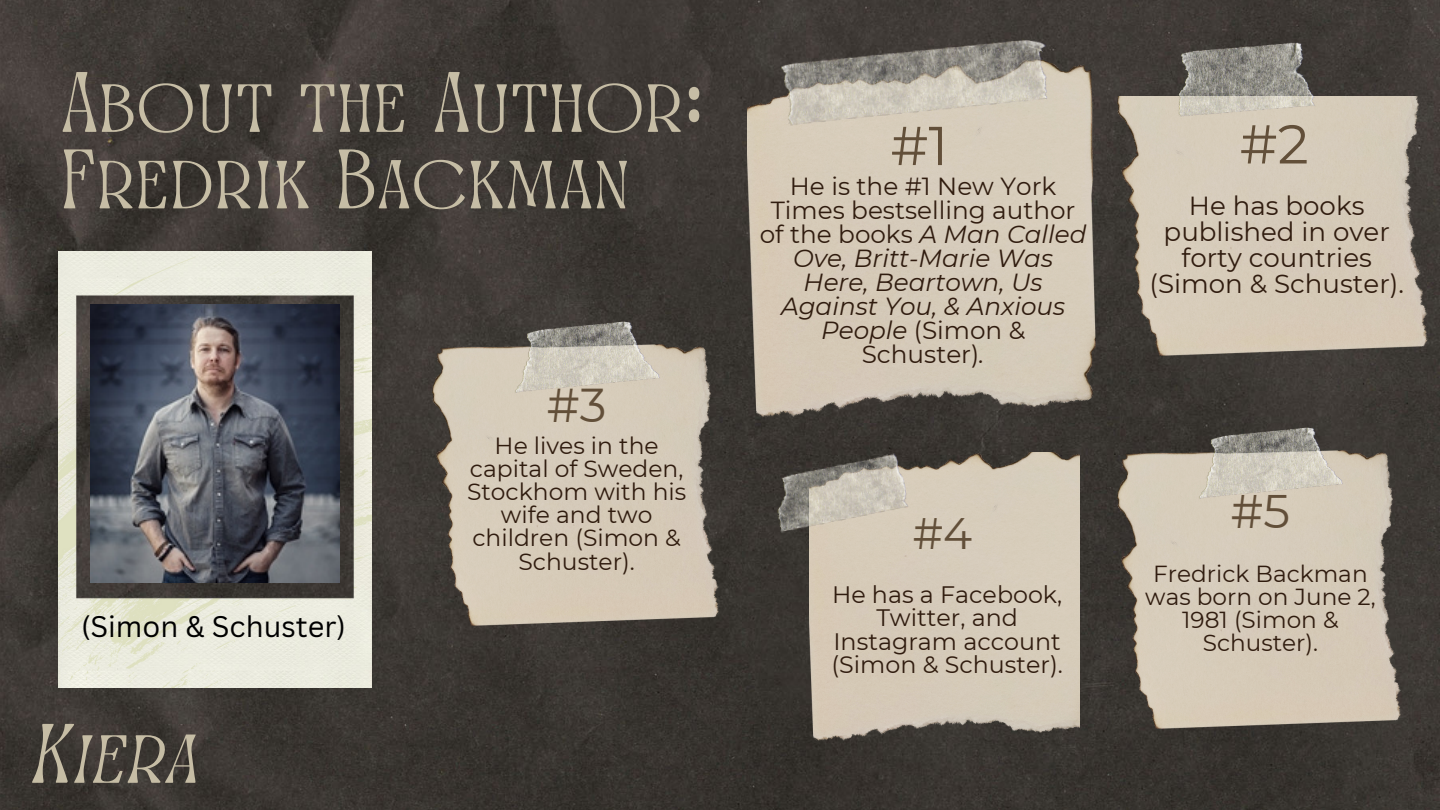
<style>
.page{position:relative;width:1440px;height:810px;background:#fff}
.page>*{position:absolute;margin:0;border:0;box-sizing:border-box;transform-origin:0 0}
.t1{font:83.6px/76.5px "Awesome Lathusca";color:#c6bda5;text-align:right}
.t2{font:54.6px "Montserrat";color:#624f39}
.t3{font:47.4px "Montserrat";color:#624f39}
.t4{font:47px "Montserrat";color:#624f39}
.t5{font:44px "Montserrat";color:#624f39}
.t6{font:29px "Canva Sans";color:#000}
.t7{font:26.1px/25.9px "Montserrat";color:#301c0f;text-align:center}
.t8{font:italic 24.7px/24px "Montserrat";color:#301c0f;text-align:center}
.t9{font:23.8px/23.6px "Montserrat";color:#301c0f;text-align:center}
.t10{font:23.4px/23.2px "Montserrat";color:#301c0f;text-align:center}
.t11{font:23.2px/23px "Montserrat";color:#301c0f;text-align:center}
.s1{font-style:normal}
</style>
<div class="page">
<img style="left:0;top:0;width:1440px;height:810px">
<img style="left:747px;top:59px;width:349px;height:361px">
<img style="left:778px;top:37px;width:273px;height:91px">
<img style="left:1117px;top:96px;width:314px;height:260px">
<img style="left:1172px;top:39px;width:149px;height:82px">
<img style="left:1117px;top:451px;width:287px;height:278px">
<img style="left:1195px;top:420px;width:154px;height:85px">
<img style="left:810px;top:452px;width:270px;height:292px">
<img style="left:771px;top:452px;width:142px;height:81px">
<img style="left:432px;top:344px;width:289px;height:281px">
<img style="left:510px;top:313px;width:157px;height:86px">
<img style="left:59px;top:252px;width:313px;height:435px">
<img style="left:91px;top:305px;width:248px;height:278px">
<svg style="left:63px;top:71px;width:33px;height:61px"></svg>
<div style="left:102px;top:84px;width:32px;height:48px;background:#3f3a36"></div>
<svg style="left:340px;top:84px;width:30px;height:48px"></svg>
<svg style="left:376px;top:84px;width:28px;height:48px"></svg>
<div style="left:435px;top:71px;width:34px;height:61px;background:#403b37"></div>
<svg style="left:552px;top:84px;width:30px;height:48px"></svg>
<div style="left:648px;top:84px;width:33px;height:48px;background:#403b37"></div>
<svg style="left:689px;top:86px;width:10px;height:36px"></svg>
<svg style="left:64px;top:149px;width:30px;height:59px"></svg>
<svg style="left:100px;top:160px;width:66px;height:48px"></svg>
<svg style="left:173px;top:160px;width:38px;height:48px"></svg>
<svg style="left:218px;top:160px;width:33px;height:48px"></svg>
<svg style="left:258px;top:160px;width:10px;height:48px"></svg>
<svg style="left:277px;top:160px;width:32px;height:48px"></svg>
<svg style="left:339px;top:149px;width:126px;height:60px"></svg>
<svg style="left:471px;top:159px;width:120px;height:49px"></svg>
<svg style="left:32px;top:723px;width:164px;height:60px"></svg>
<h1 class="t1" style="left:136px;top:68px;width:202px">□◆▼ ▼</h1>
<h1 class="t1" style="left:471px;top:68px;width:175px">◆▼ □ ■</h1>
<p class="t6" style="left:81px;top:606px;width:266px">(Simon &amp; Schuster)</p>
<h3 class="t3" style="left:547px;top:376px;width:61px">#3</h3>
<p class="t10" style="left:467px;top:434px;width:221px">He lives in the capital of Sweden,<br>Stockhom with his wife and two children (Simon &amp;<br>Schuster).</p>
<h2 class="t2" style="left:891px;top:112px;width:59px">#1</h2>
<p class="t8" style="left:760px;top:174px;width:328px"><span class="s1">He is the #1 New York<br>Times bestselling author of the books</span> A Man Called<br>Ove, Britt-Marie Was<br>Here, Beartown, Us<br>Against You, &amp; Anxious<br>People <span class="s1">(Simon &amp;<br>Schuster)</span>.</p>
<h3 class="t5" style="left:913px;top:506px;width:61px">#4</h3>
<p class="t9" style="left:831px;top:582px;width:233px">He has a Facebook,<br>Twitter, and<br>Instagram account (Simon &amp; Schuster).</p>
<h2 class="t2" style="left:1240px;top:111px;width:71px">#2</h2>
<p class="t7" style="left:1150px;top:193px;width:256px">He has books published in over forty countries (Simon &amp; Schuster).</p>
<h3 class="t4" style="left:1231px;top:482px;width:61px">#5</h3>
<p class="t11" style="left:1145px;top:562px;width:232px">Fredrick Backman was born on June 2,<br>1981 (Simon &amp;<br>Schuster).</p>
</div>
